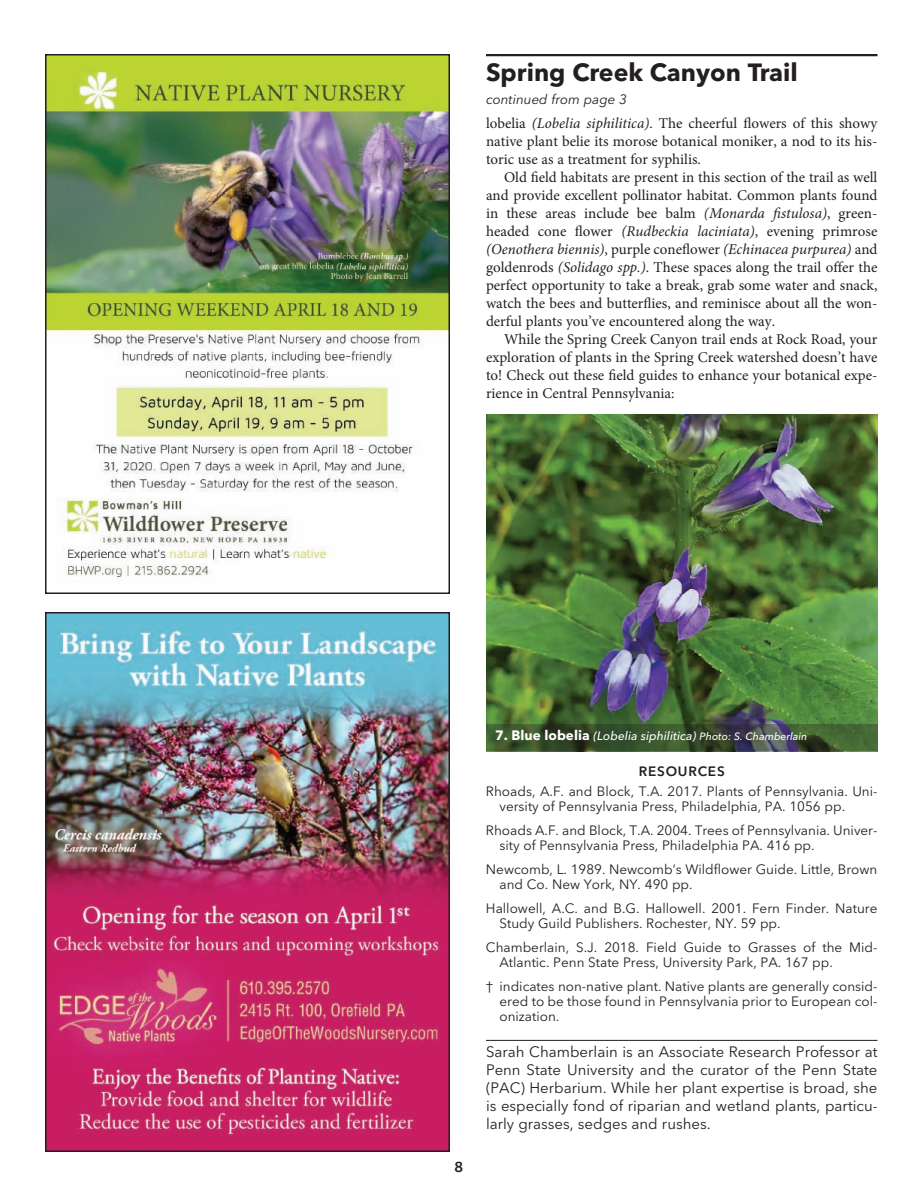
<style>
.page{position:relative;width:918px;height:1188px;background:#fff}
.page>*{position:absolute;margin:0;border:0;box-sizing:border-box;transform-origin:0 0}
.t1{font:700 24.75px "Avenir Next";color:#231f20}
.t2{font:15px/18px "Minion Pro";color:#231f20;text-align:justify}
.t3{font:15px/18px "Avenir Next";color:#231f20;text-align:justify}
.t4{font:600 15px "Whitney";color:#231f20}
.t5{font:13.5px/15px "Avenir Next";color:#231f20}
.t6{font:italic 13.5px "Avenir Next";color:#231f20}
.t7{font:600 13.5px "Avenir Next";letter-spacing:.06em;color:#231f20}
.t8{font:italic 500 12px "Avenir Next";color:#fff}
.s1{font-style:italic}
.s2{font-weight:700;font-style:normal;font-size:13.5px}
.s3{font-size:10.5px}
</style>
<div class="page">
<img style="left:48px;top:615px;width:399px;height:534px">
<div style="left:45px;top:612px;width:405px;height:540px;border:2px solid #231f20"></div>
<hr style="left:486px;top:1040px;width:392px;height:1px;background:#231f20">
<img style="left:486px;top:414px;width:392px;height:310px">
<hr style="left:486px;top:54px;width:392px;height:2px;background:#231f20">
<img style="left:48px;top:57px;width:399px;height:522px">
<div style="left:45px;top:54px;width:405px;height:540px;border:2px solid #231f20"></div>
<div style="left:486px;top:724px;width:392px;height:28px;background:#231f20;opacity:.35"></div>
<h1 class="t1" style="left:486px;top:51px;width:313px">Spring Creek Canyon Trail</h1>
<p class="t6" style="left:486px;top:87px;width:143px">continued from page 3</p>
<p class="t2" style="left:486px;top:115px;width:393px">lobelia <span class="s1">(Lobelia siphilitica)</span>. The cheerful flowers of this showy native plant belie its morose botanical moniker, a nod to its his&shy;toric use as a treatment for syphilis.</p>
<p class="t2" style="left:486px;top:169px;width:393px;text-indent:18px">Old field habitats are present in this section of the trail as well and provide excellent pollinator habitat. Common plants found in these areas include bee balm <span class="s1">(Monarda fistulosa)</span>, green&shy;headed cone flower <span class="s1">(Rudbeckia laciniata)</span>, evening primrose <span class="s1">(Oenothera biennis)</span>, purple coneflower <span class="s1">(Echinacea purpurea)</span> and goldenrods <span class="s1">(Solidago spp.)</span>. These spaces along the trail offer the perfect opportunity to take a break, grab some water and snack, watch the bees and butterflies, and reminisce about all the won&shy;derful plants you’ve encountered along the way.</p>
<p class="t2" style="left:486px;top:331px;width:393px;text-indent:18px">While the Spring Creek Canyon trail ends at Rock Road, your exploration of plants in the Spring Creek watershed doesn’t have to! Check out these field guides to enhance your botanical expe&shy;rience in Central Pennsylvania:</p>
<p class="t4" style="left:455px;top:1158px;width:10px">8</p>
<p class="t8" style="left:495px;top:726px;width:314px"><span class="s2">7. Blue lobelia</span> (Lobelia siphilitica) <span class="s3">Photo: S. Chamberlain</span></p>
<p class="t7" style="left:639px;top:760px;width:88px">RESOURCES</p>
<p class="t5" style="left:499px;top:783px;width:380px;text-indent:-14px">Rhoads, A.F. and Block, T.A. 2017. Plants of Pennsylvania. Uni&shy;versity of Pennsylvania Press, Philadelphia, PA. 1056 pp.</p>
<p class="t5" style="left:499px;top:822px;width:380px;text-indent:-14px">Rhoads A.F. and Block, T.A. 2004. Trees of Pennsylvania. Univer&shy;sity of Pennsylvania Press, Philadelphia PA. 416 pp.</p>
<p class="t5" style="left:499px;top:861px;width:379px;text-indent:-14px">Newcomb, L. 1989. Newcomb’s Wildflower Guide. Little, Brown and Co. New York, NY. 490 pp.</p>
<p class="t5" style="left:499px;top:900px;width:380px;text-indent:-14px">Hallowell, A.C. and B.G. Hallowell. 2001. Fern Finder. Nature<br>Study Guild Publishers. Rochester, NY. 59 pp.</p>
<p class="t5" style="left:499px;top:939px;width:379px;text-indent:-14px">Chamberlain, S.J. 2018. Field Guide to Grasses of the Mid-<br>Atlantic. Penn State Press, University Park, PA. 167 pp.</p>
<p class="t5" style="left:499px;top:978px;width:380px;text-align:justify;text-indent:-14px">† indicates non-native plant. Native plants are generally consid&shy;ered to be those found in Pennsylvania prior to European col&shy;onization.</p>
<p class="t3" style="left:486px;top:1042px;width:393px">Sarah Chamberlain is an Associate Research Professor at Penn State University and the curator of the Penn State (PAC) Herbarium. While her plant expertise is broad, she is especially fond of riparian and wetland plants, particu&shy;larly grasses, sedges and rushes.</p>
</div>
